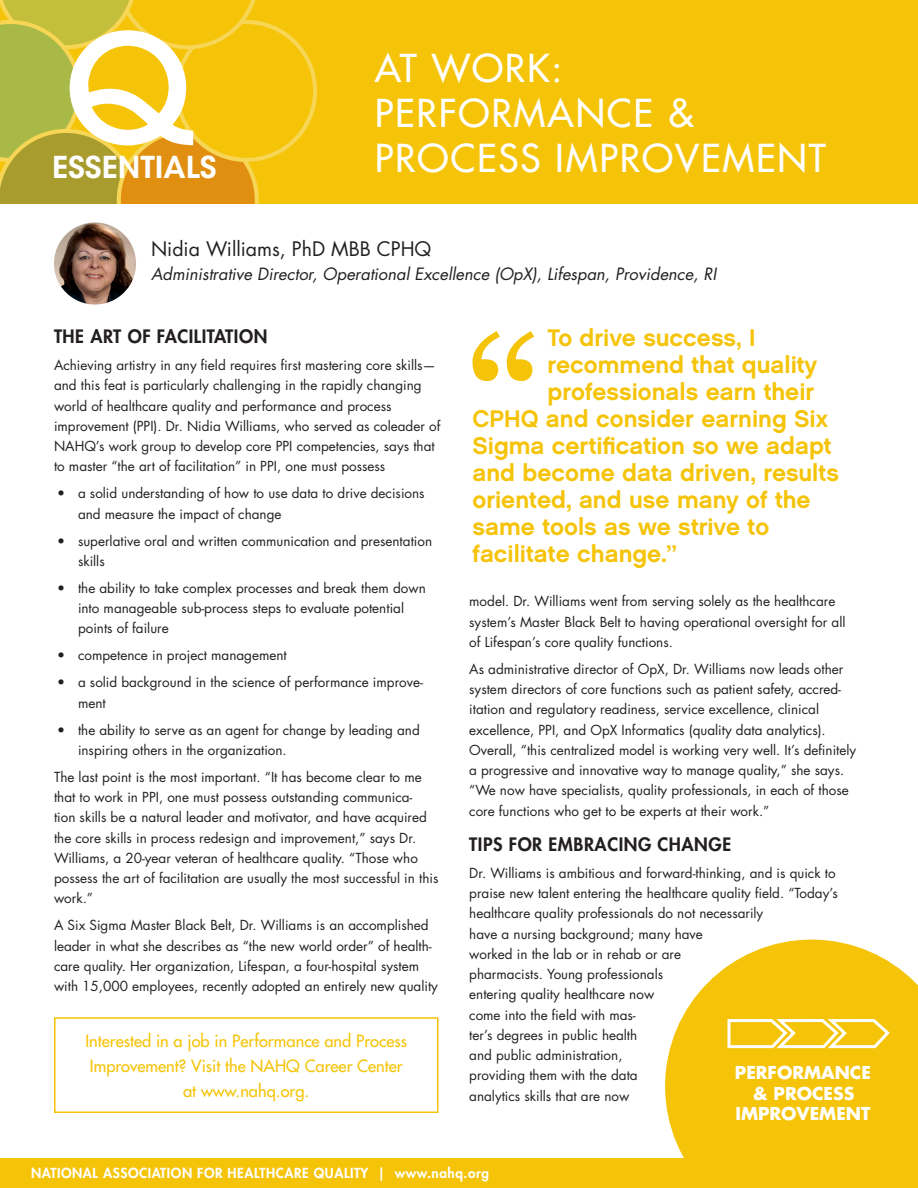
<style>
.page{position:relative;width:918px;height:1188px;background:#fff}
.page>*{position:absolute;margin:0;border:0;box-sizing:border-box;transform-origin:0 0}
.t1{font:500 37.5px/45px "Futura Std";letter-spacing:.05em;color:#fff}
.t2{font:600 30px "ITC Avant Garde Std";color:#fff}
.Callout{font:24px "Chalet New York Nineteen Sixty";color:#f5c409}
.t3{font:19.5px "Futura Std";color:#231f20}
.Subhead_1{font:800 18px "Futura Std";letter-spacing:.03em;color:#231f20}
.t4{font:700 17.25px/20.7px "Futura Std";color:#fff;text-align:center}
.Body_text_no_indent{font:500 16.5px/24.8px "Futura Std";color:#f5c409;text-align:center}
.t5{font:italic 16.5px "Futura Std";color:#231f20}
.Body_text_no_indent-2{font:13.5px/20.2px "Futura Std";color:#231f20}
.t6{font:800 13.5px "Futura Std";letter-spacing:.04em;color:#fff}
</style>
<div class="page">
<div style="left:0;top:0;width:918px;height:204px;background:#f5c409"></div>
<img style="left:54px;top:222px;width:82px;height:83px;border-radius:41px">
<svg style="left:0;top:0;width:261px;height:272px"></svg>
<svg style="left:665px;top:940px;width:253px;height:218px;background:#f6cb29"></svg>
<div style="left:0;top:1158px;width:918px;height:30px;background:#f5c409"></div>
<svg style="left:726px;top:1016px;width:166px;height:34px"></svg>
<svg style="left:472px;top:331px;width:62px;height:50px"></svg>
<div style="left:54px;top:1017px;width:384px;height:96px;border:2px solid #f5c409"></div>
<h2 class="t2" style="left:52px;top:148px;width:166px">ESSENTIALS</h2>
<h1 class="t1" style="left:375px;top:46px;width:453px">AT WORK:<br>PERFORMANCE &amp;<br>PROCESS IMPROVEMENT</h1>
<h3 class="t3" style="left:151px;top:236px;width:282px">Nidia Williams, PhD MBB CPHQ</h3>
<p class="t5" style="left:151px;top:263px;width:567px">Administrative Director, Operational Excellence (OpX), Lifespan, Providence, RI</p>
<p class="Subhead_1" style="left:54px;top:325px;width:215px">THE ART OF FACILITATION</p>
<p class="Body_text_no_indent-2" style="left:54px;top:355px;width:388px">Achieving artistry in any field requires first mastering core skills— and this feat is particularly challenging in the rapidly changing world of healthcare quality and performance and process improvement (PPI). Dr. Nidia Williams, who served as coleader of NAHQ’s work group to develop core PPI competencies, says that to master “the art of facilitation” in PPI, one must possess</p>
<p class="Body_text_no_indent-2" style="left:78px;top:483px;width:348px;text-indent:-21px">• a solid understanding of how to use data to drive decisions and measure the impact of change</p>
<p class="Body_text_no_indent-2" style="left:78px;top:531px;width:356px;text-indent:-21px">• superlative oral and written communication and presentation skills</p>
<p class="Body_text_no_indent-2" style="left:78px;top:578px;width:349px;text-indent:-21px">• the ability to take complex processes and break them down into manageable sub-process steps to evaluate potential points of failure</p>
<p class="Body_text_no_indent-2" style="left:57px;top:645px;width:231px">• competence in project management</p>
<p class="Body_text_no_indent-2" style="left:78px;top:672px;width:346px;text-indent:-21px">• a solid background in the science of performance improve&shy;ment</p>
<p class="Body_text_no_indent-2" style="left:78px;top:720px;width:343px;text-indent:-21px">• the ability to serve as an agent for change by leading and inspiring others in the organization.</p>
<p class="Body_text_no_indent-2" style="left:54px;top:767px;width:386px">The last point is the most important. “It has become clear to me that to work in PPI, one must possess outstanding communica-<br>tion skills be a natural leader and motivator, and have acquired the core skills in process redesign and improvement,” says Dr.<br>Williams, a 20-year veteran of healthcare quality. “Those who possess the art of facilitation are usually the most successful in this work.”</p>
<p class="Body_text_no_indent-2" style="left:54px;top:915px;width:385px">A Six Sigma Master Black Belt, Dr. Williams is an accomplished leader in what she describes as “the new world order” of health&shy;care quality. Her organization, Lifespan, a four-hospital system with 15,000 employees, recently adopted an entirely new quality</p>
<p class="Body_text_no_indent" style="left:85px;top:1029px;width:323px">Interested in a job in Performance and Process<br>Improvement? Visit the NAHQ Career Center at www.nahq.org.</p>
<p class="Callout" style="left:548px;top:323px;width:209px">To drive success, I</p>
<p class="Callout" style="left:548px;top:350px;width:271px">recommend that quality</p>
<p class="Callout" style="left:548px;top:377px;width:268px">professionals earn their</p>
<p class="Callout" style="left:472px;top:404px;width:357px">CPHQ and consider earning Six</p>
<p class="Callout" style="left:472px;top:431px;width:361px">Sigma certification so we adapt</p>
<p class="Callout" style="left:472px;top:458px;width:368px">and become data driven, results</p>
<p class="Callout" style="left:472px;top:485px;width:340px">oriented, and use many of the</p>
<p class="Callout" style="left:472px;top:512px;width:298px">same tools as we strive to</p>
<p class="Callout" style="left:472px;top:539px;width:206px">facilitate change.”</p>
<p class="Body_text_no_indent-2" style="left:469px;top:592px;width:378px">model. Dr. Williams went from serving solely as the healthcare system’s Master Black Belt to having operational oversight for all of Lifespan’s core quality functions.</p>
<p class="Body_text_no_indent-2" style="left:469px;top:659px;width:389px">As administrative director of OpX, Dr. Williams now leads other system directors of core functions such as patient safety, accred&shy;itation and regulatory readiness, service excellence, clinical excellence, PPI, and OpX Informatics (quality data analytics).<br>Overall, “this centralized model is working very well. It’s definitely a progressive and innovative way to manage quality,” she says. “We now have specialists, quality professionals, in each of those core functions who get to be experts at their work.”</p>
<p class="Subhead_1" style="left:469px;top:833px;width:263px">TIPS FOR EMBRACING CHANGE</p>
<p class="Body_text_no_indent-2" style="left:469px;top:863px;width:370px">Dr. Williams is ambitious and forward-thinking, and is quick to praise new talent entering the healthcare quality field. “Today’s healthcare quality professionals do not necessarily<br>have a nursing background; many have<br>worked in the lab or in rehab or are<br>pharmacists. Young professionals<br>entering quality healthcare now<br>come into the field with mas-<br>ter’s degrees in public health<br>and public administration,<br>providing them with the data<br>analytics skills that are now</p>
<p class="t4" style="left:735px;top:1062px;width:137px">PERFORMANCE &amp; PROCESS<br>IMPROVEMENT</p>
<p class="t6" style="left:31px;top:1164px;width:459px">NATIONAL ASSOCIATION FOR HEALTHCARE QUALITY | www.nahq.org</p>
</div>
